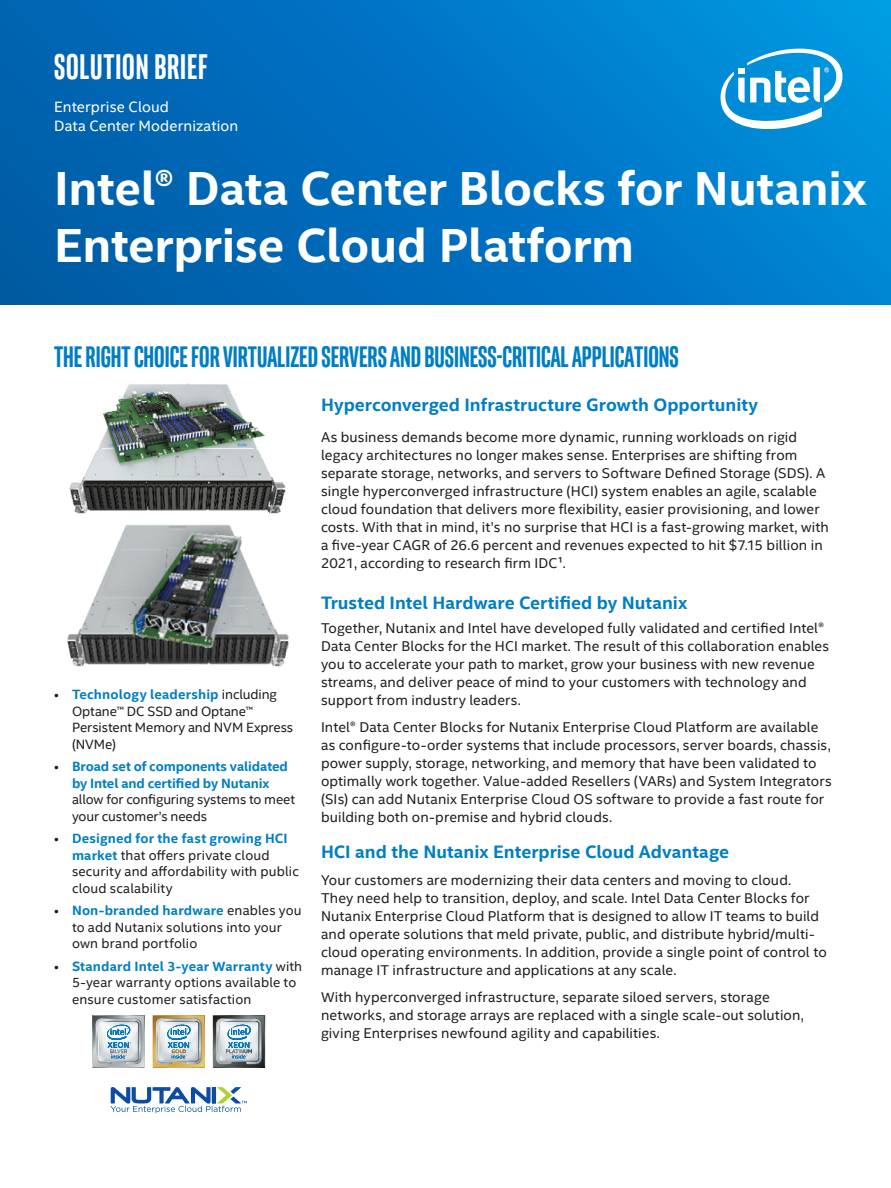
<style>
.page{position:relative;width:891px;height:1188px;background:#fff}
.page>*{position:absolute;margin:0;border:0;box-sizing:border-box;transform-origin:0 0}
.Main_Title{font:700 48px/57px "Intel Clear";letter-spacing:-.005em;color:#fff}
.t1{font:700 36px "Intel Clear Pro";letter-spacing:.025em;color:#fff}
.ProdName_-_Product_N{font:700 30px "Intel Clear Pro";color:#007ec5}
.CopyHeaderBlue{font:700 18px "Intel Clear";letter-spacing:.005em;color:#007ec5}
.MainCopy___Caption{font:700 18px "Intel Clear";color:#007ec5}
.Mini_Header{font:15px "Intel Clear";letter-spacing:.005em;color:#fff}
.MainCopy___Caption-2{font:14.25px/18px "Intel Clear";letter-spacing:.01em;color:#231f20}
.CopyHeaderBlue-2{font:14.25px/18px "Intel Clear";letter-spacing:.01em;color:#231f20}
.body_bullet{font:13.5px/16.5px "Intel Clear";letter-spacing:.01em;color:#231f20}
.body_bullet-2{font:700 13.5px/16.5px "Intel Clear";letter-spacing:-.005em;color:#007ec5}
.s1{font-weight:700;color:#007ec5}
.s2{font-weight:400;color:#231f20}
</style>
<div class="page">
<div style="left:0;top:0;width:891px;height:305px;background:linear-gradient(to right,#005ba9,#008cdb)"></div>
<img style="left:87px;top:383px;width:181px;height:88px">
<img style="left:67px;top:471px;width:222px;height:196px">
<svg style="left:153px;top:1015px;width:52px;height:53px;background:#bcbfaf"></svg>
<svg style="left:213px;top:1015px;width:53px;height:53px;background:#97a6ad"></svg>
<svg style="left:92px;top:1015px;width:53px;height:53px;background:#b0bfc8"></svg>
<svg style="left:111px;top:1087px;width:136px;height:26px"></svg>
<svg style="left:718px;top:42px;width:127px;height:90px"></svg>
<h2 class="t1" style="left:54px;top:44px;width:155px">SOLUTION BRIEF</h2>
<p class="Mini_Header" style="left:54px;top:98px;width:116px">Enterprise Cloud</p>
<p class="Mini_Header" style="left:54px;top:117px;width:186px">Data Center Modernization</p>
<p class="Main_Title" style="left:54px;top:161px;width:814px">Intel® Data Center Blocks for Nutanix<br>Enterprise Cloud Platform</p>
<p class="ProdName_-_Product_N" style="left:54px;top:338px;width:626px">THE RIGHT CHOICE FOR VIRTUALIZED SERVERS AND BUSINESS-CRITICAL APPLICATIONS</p>
<p class="CopyHeaderBlue" style="left:321px;top:393px;width:439px">Hyperconverged Infrastructure Growth Opportunity</p>
<p class="CopyHeaderBlue-2" style="left:321px;top:428px;width:509px">As business demands become more dynamic, running workloads on rigid legacy architectures no longer makes sense. Enterprises are shifting from separate storage, networks, and servers to Software Defined Storage (SDS). A single hyperconverged infrastructure (HCI) system enables an agile, scalable cloud foundation that delivers more flexibility, easier provisioning, and lower costs. With that in mind, it’s no surprise that HCI is a fast-growing market, with a five-year CAGR of 26.6 percent and revenues expected to hit $7.15 billion in 2021, according to research firm IDC¹.</p>
<p class="CopyHeaderBlue" style="left:321px;top:591px;width:368px">Trusted Intel Hardware Certified by Nutanix</p>
<p class="MainCopy___Caption-2" style="left:321px;top:620px;width:510px">Together, Nutanix and Intel have developed fully validated and certified Intel® Data Center Blocks for the HCI market. The result of this collaboration enables you to accelerate your path to market, grow your business with new revenue streams, and deliver peace of mind to your customers with technology and support from industry leaders.</p>
<p class="MainCopy___Caption-2" style="left:321px;top:718px;width:512px">Intel® Data Center Blocks for Nutanix Enterprise Cloud Platform are available as configure-to-order systems that include processors, server boards, chassis, power supply, storage, networking, and memory that have been validated to optimally work together. Value-added Resellers (VARs) and System Integrators (SIs) can add Nutanix Enterprise Cloud OS software to provide a fast route for building both on-premise and hybrid clouds.</p>
<p class="MainCopy___Caption" style="left:321px;top:841px;width:410px">HCI and the Nutanix Enterprise Cloud Advantage</p>
<p class="MainCopy___Caption-2" style="left:321px;top:871px;width:507px">Your customers are modernizing their data centers and moving to cloud.<br>They need help to transition, deploy, and scale. Intel Data Center Blocks for Nutanix Enterprise Cloud Platform that is designed to allow IT teams to build and operate solutions that meld private, public, and distribute hybrid/multi&shy;cloud operating environments. In addition, provide a single point of control to manage IT infrastructure and applications at any scale.</p>
<p class="MainCopy___Caption-2" style="left:321px;top:988px;width:484px">With hyperconverged infrastructure, separate siloed servers, storage networks, and storage arrays are replaced with a single scale-out solution, giving Enterprises newfound agility and capabilities.</p>
<p class="body_bullet" style="left:72px;top:687px;width:223px;text-indent:-18px">• <span class="s1">Technology leadership</span> including<br>Optane™ DC SSD and Optane™<br>Persistent Memory and NVM Express (NVMe)</p>
<p class="body_bullet-2" style="left:72px;top:759px;width:225px;text-indent:-18px"><span class="s2">•</span> Broad set of components validated by Intel and certified by Nutanix <span class="s2">allow for configuring systems to meet your customer’s needs</span></p>
<p class="body_bullet" style="left:72px;top:831px;width:228px;text-indent:-18px">• <span class="s1">Designed for the fast growing HCI market</span> that offers private cloud security and affordability with public cloud scalability</p>
<p class="body_bullet" style="left:72px;top:903px;width:231px;text-indent:-18px">• <span class="s1">Non-branded hardware</span> enables you to add Nutanix solutions into your own brand portfolio</p>
<p class="body_bullet" style="left:72px;top:958px;width:232px;text-indent:-18px">• <span class="s1">Standard Intel 3-year Warranty</span> with<br>5-year warranty options available to ensure customer satisfaction</p>
</div>
